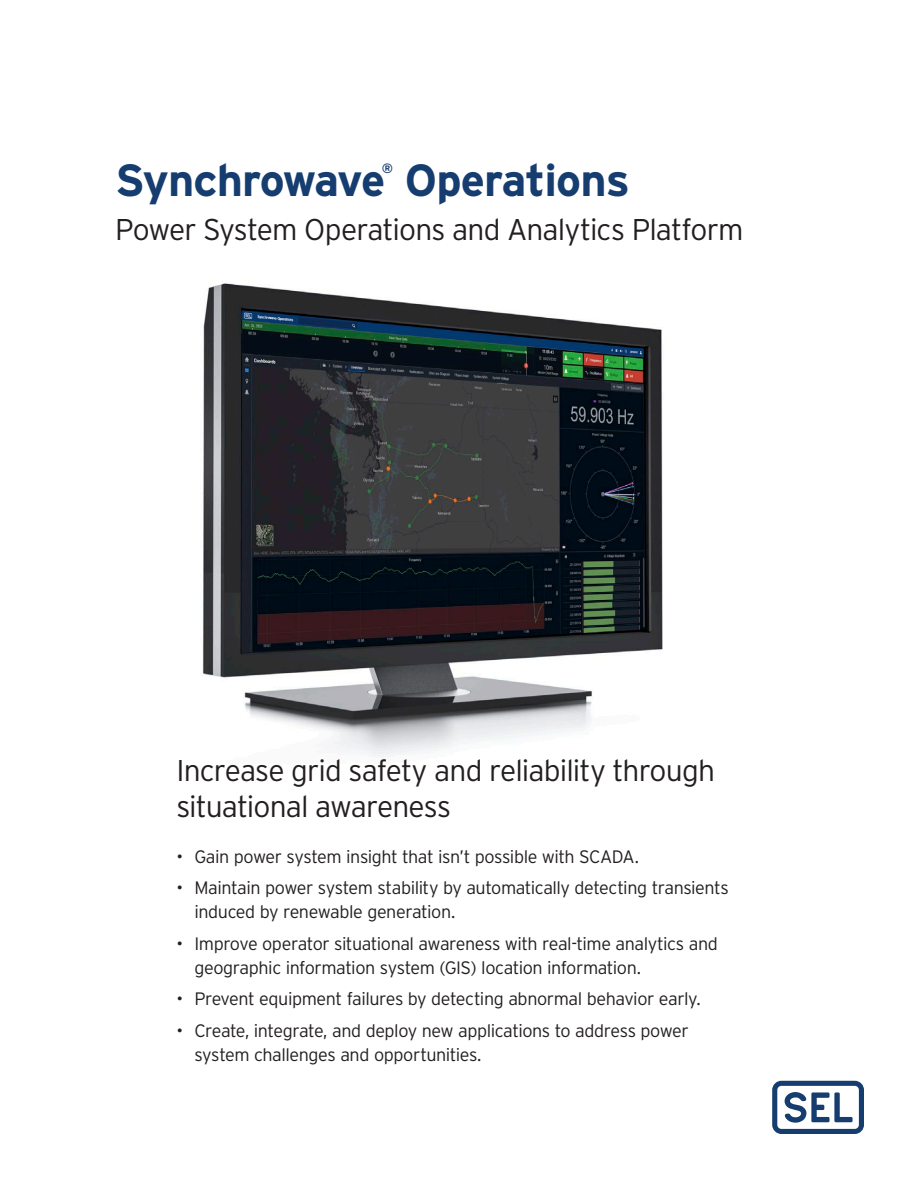
<style>
.page{position:relative;width:918px;height:1188px;background:#fff}
.page>*{position:absolute;margin:0;border:0;box-sizing:border-box;transform-origin:0 0}
.Cover_Title{font:700 45px "Interstate Poly";letter-spacing:-.02em;color:#163d6f}
.Cover_Sub{font:300 30px/36px "Interstate Poly";letter-spacing:-.03em;color:#231f20}
.t1{font:300 18px/24px "Interstate Poly";letter-spacing:-.025em;color:#231f20}
.Cover_Title-2{font:700 13.5px "Interstate Poly";color:#163d6f}
</style>
<div class="page">
<img style="left:202px;top:283px;width:461px;height:473px">
<svg style="left:772px;top:1081px;width:92px;height:53px"></svg>
<p class="Cover_Title" style="left:115px;top:147px;width:516px">Synchrowave Operations</p>
<p class="Cover_Title-2" style="left:382px;top:159px;width:13px">®</p>
<p class="Cover_Sub" style="left:115px;top:210px;width:630px">Power System Operations and Analytics Platform</p>
<p class="Cover_Sub" style="left:176px;top:751px;width:540px">Increase grid safety and reliability through situational awareness</p>
<p class="t1" style="left:176px;top:843px;width:464px">• Gain power system insight that isn’t possible with SCADA.</p>
<p class="t1" style="left:194px;top:875px;width:536px;text-indent:-18px">• Maintain power system stability by automatically detecting transients induced by renewable generation.</p>
<p class="t1" style="left:194px;top:930px;width:525px;text-indent:-18px">• Improve operator situational awareness with real-time analytics and geographic information system (GIS) location information.</p>
<p class="t1" style="left:176px;top:986px;width:526px">• Prevent equipment failures by detecting abnormal behavior early.</p>
<p class="t1" style="left:194px;top:1017px;width:496px;text-indent:-18px">• Create, integrate, and deploy new applications to address power system challenges and opportunities.</p>
</div>
